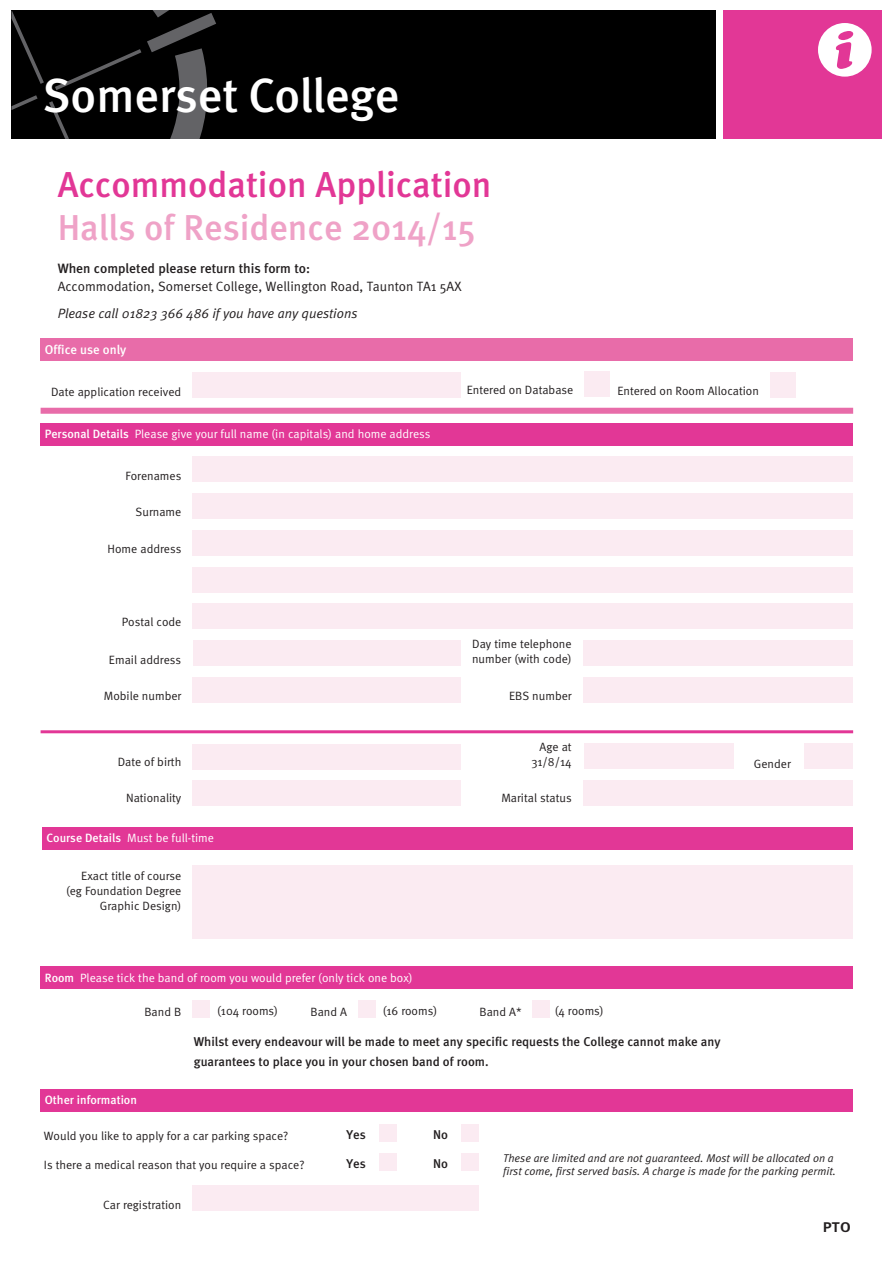
<style>
.page{position:relative;width:893px;height:1263px;background:#fff}
.page>*{position:absolute;margin:0;border:0;box-sizing:border-box;transform-origin:0 0}
.t1{font:500 47.85px "Meta";letter-spacing:-.005em;color:#fff}
.t2{font:500 36px "Meta";color:#e23796}
.t3{font:500 36px "Meta";color:#efa2c7}
.t4{font:18px "Meta Medium Caps";color:#231f20}
.text_questions{font:13.5px "Meta Normal";color:#231f20}
.text_questions-2{font:italic 13.5px "Meta Normal";color:#231f20}
.text_questions-3{font:500 13.5px "Meta";color:#231f20}
.t5{font:500 12.75px/19.5px "Meta";color:#231f20}
.t6{font:500 12.75px "Meta";color:#fff}
.body_text{font:12px/15px "Meta Normal";color:#231f20;text-align:right}
.t7{font:12px "Meta Normal";color:#fff}
.t8{font:500 12px "Meta";color:#fff}
.t9{font:italic 11.25px "Meta Normal";color:#231f20}
.s1{font-family:"Meta";font-weight:500}
</style>
<div class="page">
<div style="left:192px;top:603px;width:661px;height:26px;background:#fbebf2"></div>
<div style="left:192px;top:493px;width:661px;height:26px;background:#fbebf2"></div>
<div style="left:192px;top:530px;width:661px;height:26px;background:#fbebf2"></div>
<div style="left:192px;top:567px;width:661px;height:25px;background:#fbebf2"></div>
<div style="left:41px;top:423px;width:812px;height:22px;background:#e23796"></div>
<div style="left:41px;top:1089px;width:812px;height:22px;background:#e23796"></div>
<div style="left:192px;top:457px;width:661px;height:25px;background:#fbebf2"></div>
<div style="left:584px;top:640px;width:269px;height:26px;background:#fbebf2"></div>
<div style="left:193px;top:640px;width:268px;height:26px;background:#fbebf2"></div>
<div style="left:192px;top:678px;width:269px;height:25px;background:#fbebf2"></div>
<hr style="left:41px;top:730px;width:812px;height:3px;background:#e23796">
<div style="left:192px;top:744px;width:269px;height:25px;background:#fbebf2"></div>
<div style="left:192px;top:780px;width:268px;height:25px;background:#fbebf2"></div>
<div style="left:584px;top:743px;width:150px;height:25px;background:#fbebf2"></div>
<div style="left:42px;top:827px;width:811px;height:22px;background:#e23796"></div>
<div style="left:192px;top:865px;width:661px;height:74px;background:#fbebf2"></div>
<div style="left:379px;top:1125px;width:17px;height:17px;background:#fbebf2"></div>
<div style="left:462px;top:1125px;width:17px;height:17px;background:#fbebf2"></div>
<div style="left:584px;top:780px;width:269px;height:25px;background:#fbebf2"></div>
<div style="left:804px;top:743px;width:49px;height:25px;background:#fbebf2"></div>
<div style="left:379px;top:1153px;width:17px;height:17px;background:#fbebf2"></div>
<div style="left:462px;top:1153px;width:17px;height:17px;background:#fbebf2"></div>
<div style="left:584px;top:677px;width:269px;height:26px;background:#fbebf2"></div>
<div style="left:41px;top:967px;width:812px;height:22px;background:#e23796"></div>
<div style="left:192px;top:1000px;width:17px;height:17px;background:#fbebf2"></div>
<div style="left:358px;top:1000px;width:17px;height:17px;background:#fbebf2"></div>
<div style="left:533px;top:1000px;width:17px;height:17px;background:#fbebf2"></div>
<div style="left:192px;top:1185px;width:287px;height:26px;background:#fbebf2"></div>
<div style="left:41px;top:338px;width:812px;height:23px;background:#e86ca9"></div>
<div style="left:192px;top:372px;width:269px;height:26px;background:#fbebf2"></div>
<div style="left:584px;top:371px;width:26px;height:26px;background:#fbebf2"></div>
<div style="left:770px;top:372px;width:25px;height:25px;background:#fbebf2"></div>
<div style="left:41px;top:408px;width:812px;height:6px;background:#e86ca9"></div>
<div style="left:11px;top:11px;width:705px;height:128px;background:#000"></div>
<svg style="left:11px;top:11px;width:205px;height:128px"></svg>
<div style="left:723px;top:11px;width:158px;height:128px;background:#e23796"></div>
<div style="left:818px;top:23px;width:54px;height:54px;background:#fff;border-radius:50%"></div>
<svg style="left:836px;top:31px;width:17px;height:38px"></svg>
<p class="t1" style="left:43px;top:67px;width:358px">Somerset College</p>
<p class="t2" style="left:58px;top:164px;width:435px">Accommodation Application</p>
<p class="t3" style="left:58px;top:207px;width:420px">Halls of Residence 2014/15</p>
<p class="text_questions-3" style="left:58px;top:261px;width:254px">When completed please return this form to:</p>
<p class="text_questions" style="left:58px;top:279px;width:405px">Accommodation, Somerset College, Wellington Road, Taunton TA1 5AX</p>
<p class="text_questions-2" style="left:58px;top:306px;width:301px">Please call 01823 366 486 if you have any questions</p>
<p class="t6" style="left:45px;top:342px;width:83px">Office use only</p>
<p class="body_text" style="left:51px;top:384px;width:132px">Date application received</p>
<p class="body_text" style="left:467px;top:383px;width:108px">Entered on Database</p>
<p class="body_text" style="left:617px;top:383px;width:143px">Entered on Room Allocation</p>
<p class="t7" style="left:45px;top:427px;width:387px"><span class="s1">Personal Details</span> Please give your full name (in capitals) and home address</p>
<p class="body_text" style="left:126px;top:468px;width:57px">Forenames</p>
<p class="body_text" style="left:136px;top:504px;width:47px">Surname</p>
<p class="body_text" style="left:108px;top:541px;width:75px">Home address</p>
<p class="body_text" style="left:122px;top:614px;width:61px">Postal code</p>
<p class="body_text" style="left:109px;top:652px;width:74px">Email address</p>
<p class="body_text" style="left:104px;top:689px;width:79px">Mobile number</p>
<p class="body_text" style="left:118px;top:755px;width:65px">Date of birth</p>
<p class="body_text" style="left:126px;top:790px;width:57px">Nationality</p>
<p class="t7" style="left:46px;top:831px;width:169px"><span class="s1">Course Details</span> Must be full-time</p>
<p class="body_text" style="left:81px;top:868px;width:102px">Exact title of course</p>
<p class="body_text" style="left:66px;top:883px;width:117px">(eg Foundation Degree<br>Graphic Design)</p>
<p class="body_text" style="left:472px;top:636px;width:101px;text-align:left">Day time telephone number (with code)</p>
<p class="body_text" style="left:509px;top:688px;width:64px">EBS number</p>
<p class="body_text" style="left:531px;top:739px;width:42px">Age at<br>31/8/14</p>
<p class="body_text" style="left:501px;top:790px;width:72px">Marital status</p>
<p class="t7" style="left:45px;top:971px;width:369px"><span class="s1">Room</span> Please tick the band of room you would prefer (only tick one box)</p>
<p class="body_text" style="left:144px;top:1004px;width:38px">Band B</p>
<p class="body_text" style="left:217px;top:1003px;width:62px">(104 rooms)</p>
<p class="body_text" style="left:311px;top:1004px;width:38px">Band A</p>
<p class="body_text" style="left:383px;top:1003px;width:56px">(16 rooms)</p>
<p class="body_text" style="left:480px;top:1004px;width:44px">Band A*</p>
<p class="body_text" style="left:555px;top:1003px;width:50px">(4 rooms)</p>
<p class="t8" style="left:45px;top:1093px;width:94px">Other information</p>
<p class="t5" style="left:194px;top:1032px;width:528px">Whilst every endeavour will be made to meet any specific requests the College cannot make any guarantees to place you in your chosen band of room.</p>
<p class="body_text" style="left:44px;top:1128px;width:246px">Would you like to apply for a car parking space?</p>
<p class="t5" style="left:347px;top:1125px;width:21px">Yes</p>
<p class="t5" style="left:433px;top:1125px;width:16px">No</p>
<p class="body_text" style="left:754px;top:756px;width:38px">Gender</p>
<p class="body_text" style="left:44px;top:1157px;width:262px">Is there a medical reason that you require a space?</p>
<p class="t5" style="left:347px;top:1153px;width:21px">Yes</p>
<p class="t5" style="left:433px;top:1153px;width:16px">No</p>
<p class="t9" style="left:503px;top:1151px;width:332px">These are limited and are not guaranteed. Most will be allocated on a</p>
<p class="t9" style="left:503px;top:1165px;width:334px">first come, first served basis. A charge is made for the parking permit.</p>
<p class="body_text" style="left:103px;top:1197px;width:80px">Car registration</p>
<p class="t4" style="left:822px;top:1215px;width:30px">pto</p>
</div>
